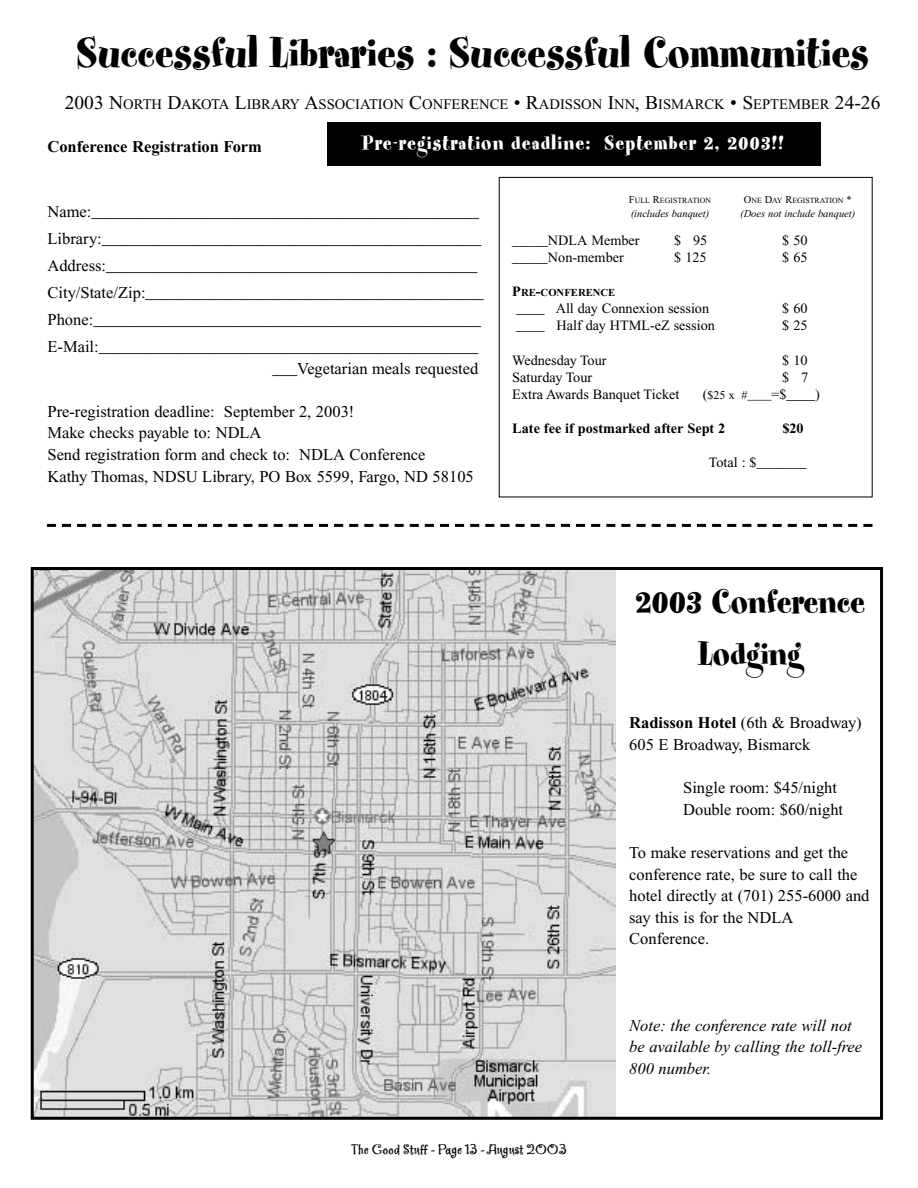
<style>
.page{position:relative;width:918px;height:1188px;background:#fff}
.page>*{position:absolute;margin:0;border:0;box-sizing:border-box;transform-origin:0 0}
.t1{font:48px "Spumoni LP";color:#000}
.t2{font:37.5px/51px "Spumoni LP";color:#000;text-align:center}
.t3{font:22.5px "Spumoni LP";letter-spacing:.045em;color:#fff}
.t4{font:16.5px/21.6px "Times";color:#000}
.t5{font:italic 16.5px/21.6px "Times";color:#000}
.t6{font:700 16.5px "Times";color:#000}
.t7{font:15px "Greymantle MVB";color:#000}
.t8{font:14.7px "Times";color:#000}
.t9{font:14.25px "Times";color:#000}
.t10{font:700 14.25px "Times";color:#000}
.t11{font:12px "Times";color:#000}
.t12{font:700 10.65px "Times";color:#000}
.t13{font:italic 10.5px "Times";color:#000}
.t14{font:7.8px "Times";color:#000}
.s1{font-size:19.5px}
.s2{font-size:10.5px}
.s3{font-size:14.25px}
.s4{font-weight:700}
</style>
<div class="page">
<div style="left:327px;top:122px;width:493px;height:44px;background:#000"></div>
<svg style="left:47px;top:524px;width:825px;height:3px"></svg>
<img style="left:35px;top:571px;width:581px;height:545px">
<div style="left:31px;top:567px;width:852px;height:553px;border:3px solid #000"></div>
<h1 class="t1" style="left:76px;top:37px;width:795px">Successful Libraries : Successful Communities</h1>
<p class="t8" style="left:65px;top:99px;width:817px"><span class="s1">2003 N</span>ORTH <span class="s1">D</span>AKOTA <span class="s1">L</span>IBRARY <span class="s1">A</span>SSOCIATION <span class="s1">C</span>ONFERENCE <span class="s1">• R</span>ADISSON <span class="s1">I</span>NN<span class="s1">, B</span>ISMARCK <span class="s1">• S</span>EPTEMBER <span class="s1">24-26</span></p>
<p class="t6" style="left:48px;top:141px;width:216px">Conference Registration Form</p>
<h3 class="t3" style="left:363px;top:135px;width:423px">Pre-registration deadline: September 2, 2003!!</h3>
<p class="t14" style="left:629px;top:197px;width:84px"><span class="s2">F</span>ULL <span class="s2">R</span>EGISTRATION</p>
<p class="t14" style="left:744px;top:197px;width:109px"><span class="s2">O</span>NE <span class="s2">D</span>AY <span class="s2">R</span>EGISTRATION <span class="s2">*</span></p>
<p class="t13" style="left:631px;top:210px;width:80px">(includes banquet)</p>
<p class="t13" style="left:740px;top:210px;width:117px">(Does not include banquet)</p>
<p class="t9" style="left:512px;top:235px;width:129px">_____NDLA Member</p>
<p class="t9" style="left:674px;top:235px;width:35px">$ 95</p>
<p class="t9" style="left:782px;top:235px;width:27px">$ 50</p>
<p class="t9" style="left:512px;top:252px;width:113px">_____Non-member</p>
<p class="t9" style="left:674px;top:252px;width:34px">$ 125</p>
<p class="t9" style="left:782px;top:252px;width:27px">$ 65</p>
<p class="t12" style="left:512px;top:289px;width:105px"><span class="s3">P</span>RE<span class="s3">-</span>CONFERENCE</p>
<p class="t9" style="left:516px;top:303px;width:194px">____ All day Connexion session</p>
<p class="t9" style="left:782px;top:303px;width:27px">$ 60</p>
<p class="t9" style="left:516px;top:320px;width:200px">____ Half day HTML-eZ session</p>
<p class="t9" style="left:782px;top:320px;width:27px">$ 25</p>
<p class="t9" style="left:512px;top:355px;width:96px">Wednesday Tour</p>
<p class="t9" style="left:782px;top:355px;width:27px">$ 10</p>
<p class="t9" style="left:512px;top:372px;width:81px">Saturday Tour</p>
<p class="t9" style="left:782px;top:372px;width:28px">$ 7</p>
<p class="t9" style="left:512px;top:389px;width:169px">Extra Awards Banquet Ticket</p>
<p class="t11" style="left:703px;top:390px;width:119px"><span class="s3">(</span>$25 x #____<span class="s3">=$____)</span></p>
<p class="t10" style="left:512px;top:423px;width:215px">Late fee if postmarked after Sept 2</p>
<p class="t10" style="left:782px;top:423px;width:23px">$20</p>
<p class="t9" style="left:709px;top:457px;width:99px">Total : $_______</p>
<p class="t4" style="left:48px;top:199px;width:438px;line-height:27px">Name:_______________________________________________ Library:______________________________________________ Address:_____________________________________________ City/State/Zip:_________________________________________ Phone:_______________________________________________ E-Mail:______________________________________________</p>
<p class="t4" style="left:273px;top:359px;width:207px">___Vegetarian meals requested</p>
<p class="t4" style="left:48px;top:402px;width:428px">Pre-registration deadline: September 2, 2003!<br>Make checks payable to: NDLA<br>Send registration form and check to: NDLA Conference<br>Kathy Thomas, NDSU Library, PO Box 5599, Fargo, ND 58105</p>
<h2 class="t2" style="left:635px;top:582px;width:232px">2003 Conference<br>Lodging</h2>
<p class="t4" style="left:629px;top:714px;width:234px"><span class="s4">Radisson Hotel</span> (6th &amp; Broadway)<br>605 E Broadway, Bismarck</p>
<p class="t4" style="left:683px;top:778px;width:161px">Single room: $45/night<br>Double room: $60/night</p>
<p class="t4" style="left:629px;top:843px;width:242px">To make reservations and get the conference rate, be sure to call the hotel directly at (701) 255-6000 and say this is for the NDLA<br>Conference.</p>
<p class="t7" style="left:351px;top:1140px;width:217px">The Good Stuff - Page 13 - August 2003</p>
<p class="t5" style="left:629px;top:1016px;width:235px">Note: the conference rate will not be available by calling the toll-free<br>800 number.</p>
</div>
